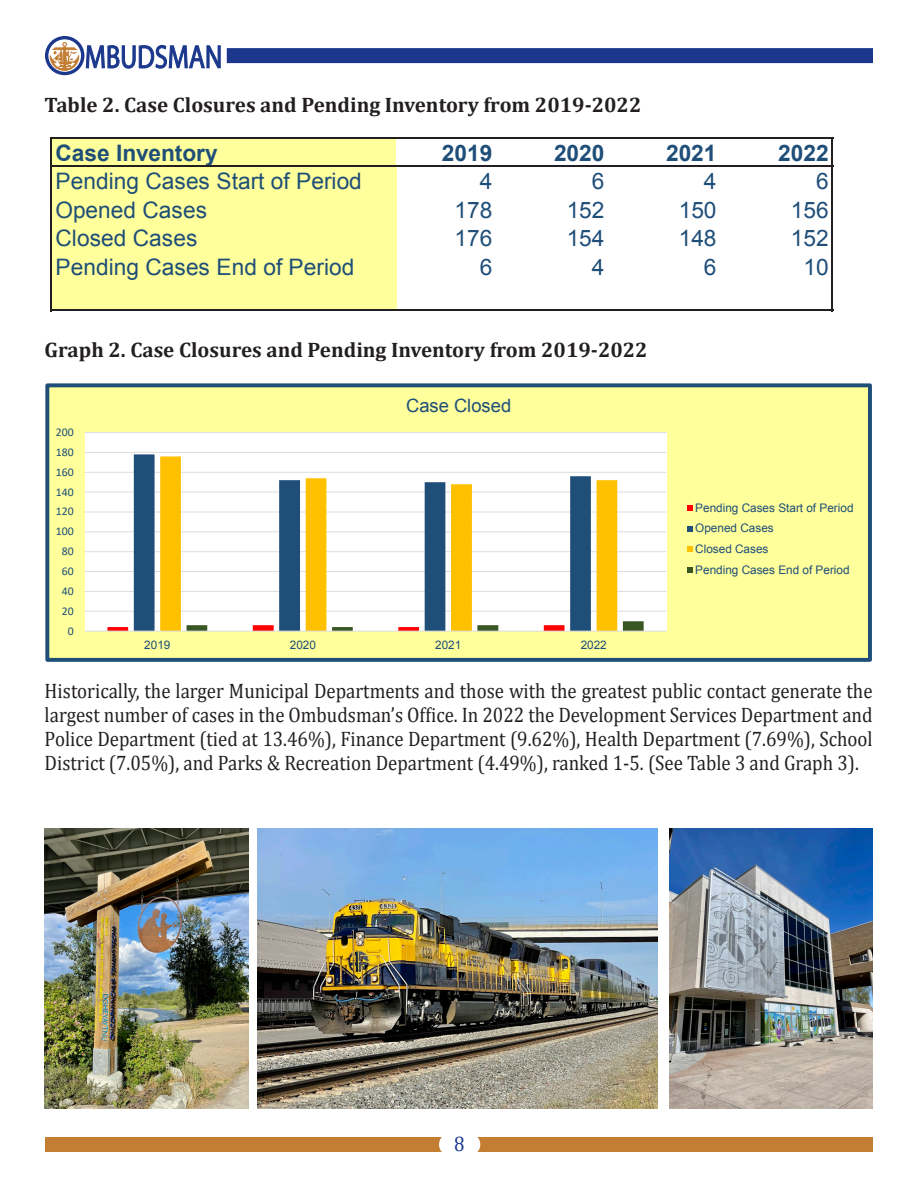
<style>
.page{position:relative;width:918px;height:1188px;background:#fff}
.page>*{position:absolute;margin:0;border:0;box-sizing:border-box;transform-origin:0 0}
.t1{font:22.65px "Arial";color:#1f4e78}
.t2{font:700 22.65px "Arial";color:#1f4e78}
.t3{font:21px/24.2px "Cambria";color:#231f20;text-align:justify;scale:.9 1}
.tablegraph{font:700 21px "Cambria";color:#231f20}
.t4{font:21px "Cambria";color:#1b388c;scale:.9 1}
.t5{font:18.3px "Arial";color:#1f4e79}
.t6{font:11.85px "Arial";color:#1f4e79}
.t7{font:11.85px "Calibri";color:#1f4e79}
.t8{font:11.7px/20.9px "Arial";letter-spacing:.005em;color:#1f4e79}
.t9{font:11.7px "Calibri";color:#1f4e79}
</style>
<div class="page">
<div style="left:45px;top:1137px;width:828px;height:15px;background:#c47e33"></div>
<div style="left:440px;top:1134px;width:40px;height:21px;background:#fff;border-radius:10px"></div>
<div style="left:439px;top:1133px;width:41px;height:23px;border:2px solid #fff;border-radius:10px"></div>
<div style="left:227px;top:48px;width:646px;height:15px;background:#1b388c"></div>
<svg style="left:86px;top:45px;width:135px;height:24px"></svg>
<svg style="left:47px;top:38px;width:36px;height:36px"></svg>
<div style="left:45px;top:36px;width:39px;height:39px;border:3px solid #1b388c;border-radius:50%"></div>
<svg style="left:50px;top:42px;width:29px;height:29px"></svg>
<div style="left:51px;top:138px;width:345px;height:29px;background:#ffff9b"></div>
<div style="left:51px;top:166px;width:345px;height:145px;background:#ffff9b"></div>
<hr style="left:50px;top:137px;width:2px;height:174px;background:#231f20">
<hr style="left:831px;top:139px;width:2px;height:172px;background:#231f20">
<hr style="left:52px;top:137px;width:781px;height:2px;background:#231f20">
<hr style="left:52px;top:165px;width:781px;height:2px;background:#231f20">
<hr style="left:52px;top:310px;width:781px;height:1px;background:#231f20">
<div style="left:47px;top:385px;width:823px;height:275px;background:#ffff9b"></div>
<div style="left:85px;top:433px;width:581px;height:198px;background:#fff"></div>
<hr style="left:85px;top:611px;width:581px;height:1px;background:#dcdddf">
<hr style="left:85px;top:591px;width:581px;height:1px;background:#dcdddf">
<hr style="left:85px;top:571px;width:581px;height:1px;background:#dcdddf">
<hr style="left:85px;top:551px;width:581px;height:1px;background:#dcdddf">
<hr style="left:85px;top:531px;width:581px;height:1px;background:#dcdddf">
<hr style="left:85px;top:512px;width:581px;height:1px;background:#dcdddf">
<hr style="left:85px;top:492px;width:581px;height:1px;background:#dcdddf">
<hr style="left:85px;top:472px;width:581px;height:1px;background:#dcdddf">
<hr style="left:85px;top:452px;width:581px;height:1px;background:#dcdddf">
<hr style="left:85px;top:432px;width:581px;height:1px;background:#dcdddf">
<svg style="left:134px;top:454px;width:26px;height:167px;fill:#1f4e79"></svg>
<svg style="left:160px;top:456px;width:457px;height:165px"></svg>
<svg style="left:107px;top:621px;width:537px;height:10px"></svg>
<hr style="left:85px;top:631px;width:581px;height:1px;background:#dcdddf">
<svg style="left:687px;top:505px;width:6px;height:6px"></svg>
<svg style="left:687px;top:526px;width:6px;height:6px"></svg>
<svg style="left:687px;top:547px;width:6px;height:5px"></svg>
<svg style="left:687px;top:567px;width:6px;height:6px"></svg>
<div style="left:45px;top:383px;width:827px;height:279px;border:4px solid #1f4e79"></div>
<img style="left:45px;top:828px;width:203px;height:281px">
<img style="left:669px;top:828px;width:204px;height:281px">
<img style="left:258px;top:828px;width:400px;height:281px">
<p class="tablegraph" style="left:45px;top:90px;width:598px">Table 2. Case Closures and Pending Inventory from 2019-2022</p>
<p class="t2" style="left:56px;top:138px;width:164px">Case Inventory</p>
<p class="t2" style="left:442px;top:138px;width:52px">2019</p>
<p class="t2" style="left:554px;top:138px;width:52px">2020</p>
<p class="t2" style="left:666px;top:138px;width:52px">2021</p>
<p class="t2" style="left:778px;top:138px;width:52px">2022</p>
<p class="t1" style="left:56px;top:166px;width:308px">Pending Cases Start of Period</p>
<p class="t1" style="left:480px;top:166px;width:14px">4</p>
<p class="t1" style="left:592px;top:166px;width:14px">6</p>
<p class="t1" style="left:704px;top:166px;width:14px">4</p>
<p class="t1" style="left:816px;top:166px;width:14px">6</p>
<p class="t1" style="left:56px;top:195px;width:153px">Opened Cases</p>
<p class="t1" style="left:455px;top:195px;width:39px">178</p>
<p class="t1" style="left:567px;top:195px;width:39px">152</p>
<p class="t1" style="left:679px;top:195px;width:39px">150</p>
<p class="t1" style="left:791px;top:195px;width:39px">156</p>
<p class="t1" style="left:56px;top:223px;width:143px">Closed Cases</p>
<p class="t1" style="left:455px;top:223px;width:39px">176</p>
<p class="t1" style="left:567px;top:223px;width:39px">154</p>
<p class="t1" style="left:679px;top:223px;width:39px">148</p>
<p class="t1" style="left:791px;top:223px;width:39px">152</p>
<p class="t1" style="left:56px;top:252px;width:300px">Pending Cases End of Period</p>
<p class="t1" style="left:480px;top:252px;width:14px">6</p>
<p class="t1" style="left:592px;top:252px;width:14px">4</p>
<p class="t1" style="left:704px;top:252px;width:14px">6</p>
<p class="t1" style="left:803px;top:252px;width:27px">10</p>
<p class="tablegraph" style="left:45px;top:335px;width:605px">Graph 2. Case Closures and Pending Inventory from 2019-2022</p>
<p class="t9" style="left:56px;top:424px;width:19px">200</p>
<p class="t9" style="left:56px;top:444px;width:19px">180</p>
<p class="t7" style="left:56px;top:464px;width:19px">160</p>
<p class="t9" style="left:56px;top:484px;width:19px">140</p>
<p class="t9" style="left:56px;top:503px;width:19px">120</p>
<p class="t7" style="left:56px;top:523px;width:19px">100</p>
<p class="t9" style="left:62px;top:543px;width:13px">80</p>
<p class="t9" style="left:62px;top:563px;width:13px">60</p>
<p class="t9" style="left:62px;top:583px;width:13px">40</p>
<p class="t9" style="left:62px;top:603px;width:13px">20</p>
<p class="t7" style="left:68px;top:622px;width:7px">0</p>
<p class="t5" style="left:406px;top:394px;width:107px">Case Closed</p>
<p class="t8" style="left:144px;top:635px;width:28px">2019</p>
<p class="t8" style="left:290px;top:635px;width:28px">2020</p>
<p class="t8" style="left:435px;top:635px;width:28px">2021</p>
<p class="t8" style="left:581px;top:635px;width:28px">2022</p>
<p class="t6" style="left:695px;top:500px;width:160px">Pending Cases Start of Period</p>
<p class="t8" style="left:695px;top:518px;width:80px">Opened Cases<br>Closed Cases</p>
<p class="t6" style="left:695px;top:562px;width:156px">Pending Cases End of Period</p>
<p class="t3" style="left:45px;top:679px;width:922px">Historically, the larger Municipal Departments and those with the greatest public contact generate the largest number of cases in the Ombudsman’s Office. In 2022 the Development Services Department and Police Department (tied at 13.46%), Finance Department (9.62%), Health Department (7.69%), School District (7.05%), and Parks &amp; Recreation Department (4.49%), ranked 1-5. (See Table 3 and Graph 3).</p>
<p class="t4" style="left:454px;top:1132px;width:13px">8</p>
</div>
